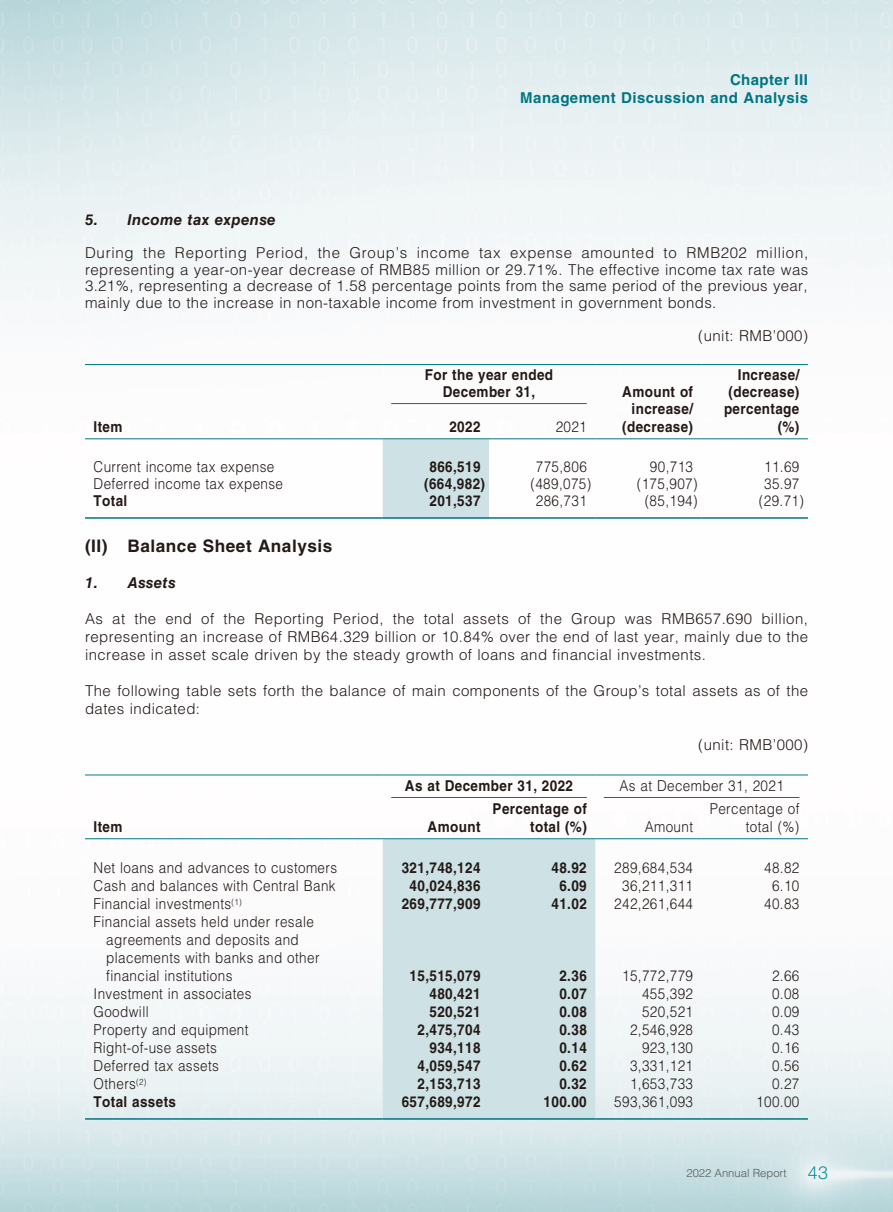
<style>
.page{position:relative;width:893px;height:1212px;background:#fff}
.page>*{position:absolute;margin:0;border:0;box-sizing:border-box;transform-origin:0 0}
.t1{font:700 17.25px "Helvetica LT Std";letter-spacing:.03em;color:#231916}
.t2{font:300 15px/16.5px "Helvetica LT Std";letter-spacing:.03em;color:#231916;text-align:justify}
.t3{font:300 15px/18px "Helvetica LT Std";letter-spacing:.03em;color:#231916;text-align:right;scale:.9 1}
.t4{font:700 15px/17.2px "Helvetica LT Std";letter-spacing:.03em;color:#231916;text-align:right;scale:.9 1}
.t5{font:700 15px/18px "Helvetica LT Std";letter-spacing:.03em;color:#007583;text-align:right}
.t6{font:italic 700 15px "Helvetica LT Std";letter-spacing:.03em;color:#231916}
.t7{font:300 11.25px "Helvetica LT Std";color:#595857}
.s1{font-family:"Helvetica Neue LT Std";font-size:18px;color:#00909b}
</style>
<div class="page">
<div style="left:383px;top:439px;width:106px;height:78px;background:#cee2e5"></div>
<hr style="left:85px;top:364px;width:298px;height:1px;background:#007583">
<hr style="left:383px;top:364px;width:106px;height:1px;background:#007583">
<hr style="left:489px;top:364px;width:106px;height:1px;background:#007583">
<hr style="left:595px;top:364px;width:107px;height:1px;background:#007583">
<hr style="left:702px;top:364px;width:106px;height:1px;background:#007583">
<hr style="left:391px;top:403px;width:196px;height:1px;background:#007583">
<hr style="left:85px;top:438px;width:298px;height:1px;background:#007583">
<hr style="left:383px;top:438px;width:106px;height:1px;background:#007583">
<hr style="left:489px;top:438px;width:106px;height:1px;background:#007583">
<hr style="left:595px;top:438px;width:107px;height:1px;background:#007583">
<hr style="left:702px;top:438px;width:106px;height:1px;background:#007583">
<hr style="left:85px;top:517px;width:298px;height:2px;background:#007583">
<hr style="left:383px;top:517px;width:106px;height:2px;background:#007583">
<hr style="left:489px;top:517px;width:106px;height:2px;background:#007583">
<hr style="left:595px;top:517px;width:107px;height:2px;background:#007583">
<hr style="left:702px;top:517px;width:106px;height:2px;background:#007583">
<div style="left:383px;top:839px;width:212px;height:279px;background:#cee2e5"></div>
<hr style="left:85px;top:774px;width:298px;height:1px;background:#007583">
<hr style="left:383px;top:774px;width:106px;height:1px;background:#007583">
<hr style="left:489px;top:774px;width:106px;height:1px;background:#007583">
<hr style="left:595px;top:774px;width:107px;height:1px;background:#007583">
<hr style="left:702px;top:774px;width:106px;height:1px;background:#007583">
<hr style="left:391px;top:797px;width:196px;height:1px;background:#007583">
<hr style="left:604px;top:797px;width:195px;height:1px;background:#007583">
<hr style="left:85px;top:838px;width:298px;height:1px;background:#007583">
<hr style="left:383px;top:838px;width:106px;height:1px;background:#007583">
<hr style="left:489px;top:838px;width:106px;height:1px;background:#007583">
<hr style="left:595px;top:838px;width:107px;height:1px;background:#007583">
<hr style="left:702px;top:838px;width:106px;height:1px;background:#007583">
<hr style="left:85px;top:1118px;width:298px;height:2px;background:#007583">
<hr style="left:383px;top:1118px;width:106px;height:2px;background:#007583">
<hr style="left:489px;top:1118px;width:106px;height:2px;background:#007583">
<hr style="left:595px;top:1118px;width:107px;height:2px;background:#007583">
<hr style="left:702px;top:1118px;width:106px;height:2px;background:#007583">
<p class="t5" style="left:520px;top:71px;width:289px">Chapter III<br>Management Discussion and Analysis</p>
<p class="t6" style="left:85px;top:211px;width:192px">5. Income tax expense</p>
<p class="t2" style="left:85px;top:245px;width:725px">During the Reporting Period, the Group’s income tax expense amounted to RMB202 million, representing a year-on-year decrease of RMB85 million or 29.71%. The effective income tax rate was 3.21%, representing a decrease of 1.58 percentage points from the same period of the previous year, mainly due to the increase in non-taxable income from investment in government bonds.</p>
<p class="t2" style="left:698px;top:327px;width:111px">(unit: RMB’000)</p>
<p class="t4" style="left:425px;top:366px;width:144px;text-align:center">For the year ended<br>December 31,</p>
<p class="t4" style="left:724px;top:366px;width:85px;text-align:justify;text-indent:14px">Increase/ (decrease) percentage</p>
<p class="t4" style="left:622px;top:383px;width:80px">Amount of increase/ (decrease)</p>
<p class="t4" style="left:94px;top:418px;width:34px">Item</p>
<p class="t4" style="left:449px;top:418px;width:36px">2022</p>
<p class="t3" style="left:556px;top:417px;width:36px">2021</p>
<p class="t4" style="left:778px;top:418px;width:26px">(%)</p>
<p class="t3" style="left:94px;top:457px;width:202px">Current income tax expense</p>
<p class="t4" style="left:429px;top:457px;width:58px">866,519</p>
<p class="t3" style="left:536px;top:457px;width:58px">775,806</p>
<p class="t3" style="left:650px;top:457px;width:49px">90,713</p>
<p class="t3" style="left:764px;top:457px;width:41px">11.69</p>
<p class="t3" style="left:94px;top:475px;width:212px">Deferred income tax expense</p>
<p class="t4" style="left:424px;top:475px;width:69px">(664,982)</p>
<p class="t3" style="left:530px;top:474px;width:69px">(489,075)</p>
<p class="t3" style="left:637px;top:474px;width:69px">(175,907)</p>
<p class="t3" style="left:764px;top:474px;width:41px">35.97</p>
<p class="t4" style="left:94px;top:492px;width:39px">Total</p>
<p class="t4" style="left:429px;top:492px;width:58px">201,537</p>
<p class="t3" style="left:536px;top:491px;width:58px">286,731</p>
<p class="t3" style="left:645px;top:491px;width:60px">(85,194)</p>
<p class="t3" style="left:759px;top:491px;width:52px">(29.71)</p>
<p class="t1" style="left:85px;top:535px;width:249px">(II) Balance Sheet Analysis</p>
<p class="t6" style="left:85px;top:573px;width:92px">1. Assets</p>
<p class="t2" style="left:85px;top:609px;width:724px;line-height:18px">As at the end of the Reporting Period, the total assets of the Group was RMB657.690 billion, representing an increase of RMB64.329 billion or 10.84% over the end of last year, mainly due to the increase in asset scale driven by the steady growth of loans and financial investments.</p>
<p class="t2" style="left:85px;top:681px;width:725px;line-height:18px">The following table sets forth the balance of main components of the Group’s total assets as of the dates indicated:</p>
<p class="t2" style="left:698px;top:736px;width:111px">(unit: RMB’000)</p>
<p class="t4" style="left:405px;top:777px;width:188px">As at December 31, 2022</p>
<p class="t3" style="left:619px;top:777px;width:184px">As at December 31, 2021</p>
<p class="t4" style="left:94px;top:817px;width:34px">Item</p>
<p class="t4" style="left:428px;top:817px;width:60px">Amount</p>
<p class="t3" style="left:710px;top:799px;width:101px">Percentage of total (%)</p>
<p class="t4" style="left:493px;top:799px;width:106px;line-height:18px">Percentage of total (%)</p>
<p class="t3" style="left:645px;top:817px;width:55px">Amount</p>
<p class="t3" style="left:94px;top:859px;width:272px">Net loans and advances to customers</p>
<p class="t4" style="left:402px;top:859px;width:89px">321,748,124</p>
<p class="t4" style="left:551px;top:859px;width:41px">48.92</p>
<p class="t3" style="left:614px;top:858px;width:89px">289,684,534</p>
<p class="t3" style="left:764px;top:858px;width:41px">48.82</p>
<p class="t3" style="left:94px;top:877px;width:270px">Cash and balances with Central Bank</p>
<p class="t4" style="left:410px;top:877px;width:80px">40,024,836</p>
<p class="t4" style="left:559px;top:877px;width:32px">6.09</p>
<p class="t3" style="left:622px;top:876px;width:80px">36,211,311</p>
<p class="t3" style="left:772px;top:876px;width:32px">6.10</p>
<p class="t3" style="left:94px;top:894px;width:166px">Financial investments<sup>(1)</sup></p>
<p class="t4" style="left:402px;top:895px;width:89px">269,777,909</p>
<p class="t4" style="left:551px;top:895px;width:41px">41.02</p>
<p class="t3" style="left:614px;top:894px;width:89px">242,261,644</p>
<p class="t3" style="left:764px;top:894px;width:41px">40.83</p>
<p class="t3" style="left:106px;top:913px;width:238px;text-align:left;text-indent:-13px">Financial assets held under resale agreements and deposits and placements with banks and other financial institutions</p>
<p class="t4" style="left:410px;top:967px;width:80px">15,515,079</p>
<p class="t4" style="left:559px;top:967px;width:32px">2.36</p>
<p class="t3" style="left:622px;top:966px;width:80px">15,772,779</p>
<p class="t3" style="left:772px;top:966px;width:32px">2.66</p>
<p class="t3" style="left:94px;top:985px;width:177px">Investment in associates</p>
<p class="t4" style="left:429px;top:985px;width:58px">480,421</p>
<p class="t4" style="left:559px;top:985px;width:32px">0.07</p>
<p class="t3" style="left:642px;top:984px;width:58px">455,392</p>
<p class="t3" style="left:772px;top:984px;width:32px">0.08</p>
<p class="t3" style="left:94px;top:1003px;width:63px">Goodwill</p>
<p class="t4" style="left:429px;top:1003px;width:58px">520,521</p>
<p class="t4" style="left:559px;top:1003px;width:32px">0.08</p>
<p class="t3" style="left:642px;top:1002px;width:58px">520,521</p>
<p class="t3" style="left:772px;top:1002px;width:32px">0.09</p>
<p class="t3" style="left:94px;top:1021px;width:174px">Property and equipment</p>
<p class="t4" style="left:417px;top:1021px;width:72px">2,475,704</p>
<p class="t4" style="left:559px;top:1021px;width:32px">0.38</p>
<p class="t3" style="left:630px;top:1020px;width:72px">2,546,928</p>
<p class="t3" style="left:772px;top:1020px;width:32px">0.43</p>
<p class="t3" style="left:94px;top:1039px;width:139px">Right-of-use assets</p>
<p class="t4" style="left:429px;top:1039px;width:58px">934,118</p>
<p class="t4" style="left:559px;top:1039px;width:32px">0.14</p>
<p class="t3" style="left:642px;top:1038px;width:58px">923,130</p>
<p class="t3" style="left:772px;top:1038px;width:32px">0.16</p>
<p class="t3" style="left:94px;top:1057px;width:141px">Deferred tax assets</p>
<p class="t4" style="left:417px;top:1057px;width:72px">4,059,547</p>
<p class="t4" style="left:559px;top:1057px;width:32px">0.62</p>
<p class="t3" style="left:630px;top:1056px;width:72px">3,331,121</p>
<p class="t3" style="left:772px;top:1056px;width:32px">0.56</p>
<p class="t3" style="left:94px;top:1074px;width:60px">Others<sup>(2)</sup></p>
<p class="t4" style="left:417px;top:1075px;width:72px">2,153,713</p>
<p class="t4" style="left:559px;top:1075px;width:32px">0.32</p>
<p class="t3" style="left:630px;top:1074px;width:72px">1,653,733</p>
<p class="t3" style="left:772px;top:1074px;width:32px">0.27</p>
<p class="t4" style="left:94px;top:1093px;width:93px">Total assets</p>
<p class="t4" style="left:402px;top:1093px;width:89px">657,689,972</p>
<p class="t4" style="left:544px;top:1093px;width:49px">100.00</p>
<p class="t3" style="left:614px;top:1092px;width:89px">593,361,093</p>
<p class="t3" style="left:756px;top:1092px;width:49px">100.00</p>
<p class="t7" style="left:686px;top:1166px;width:143px">2022 Annual Report <span class="s1">43</span></p>
</div>
